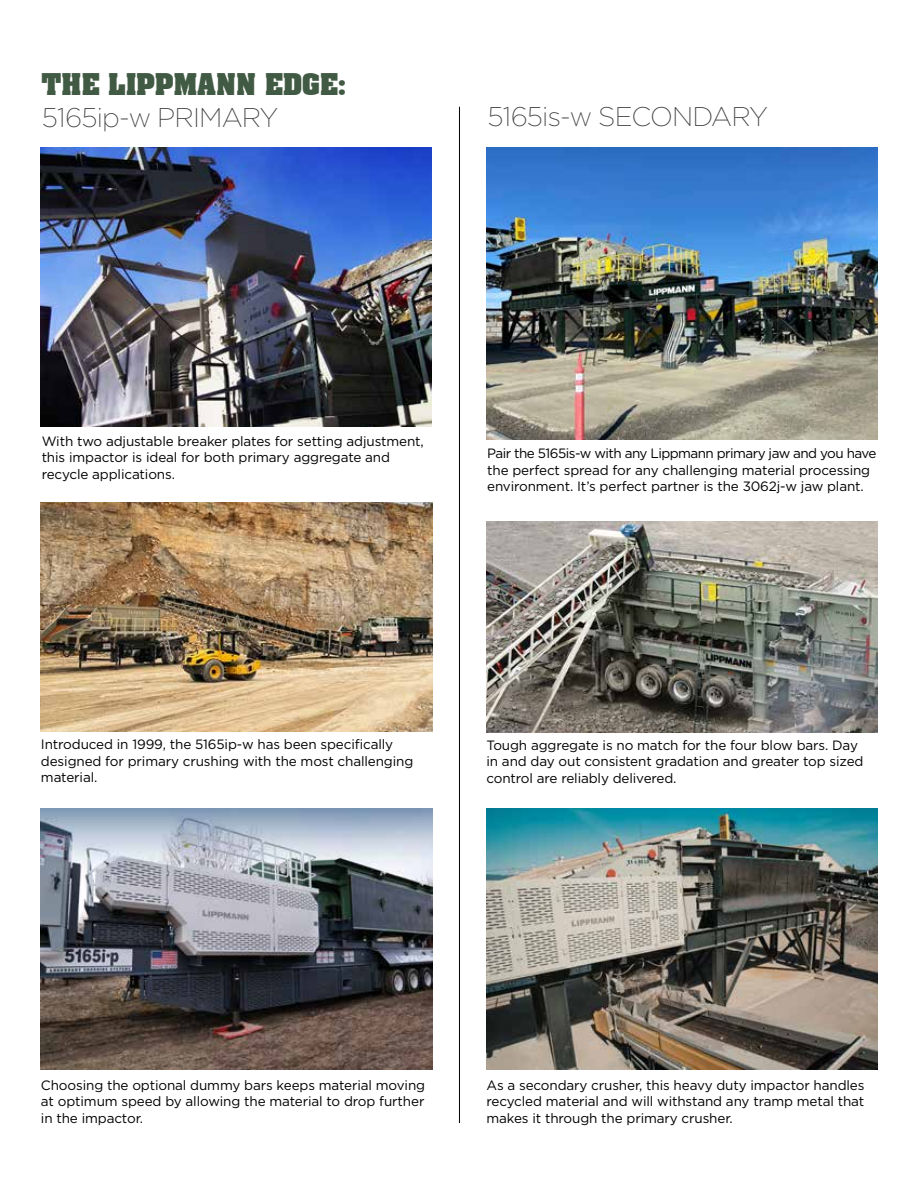
<style>
.page{position:relative;width:918px;height:1188px;background:#fff}
.page>*{position:absolute;margin:0;border:0;box-sizing:border-box;transform-origin:0 0}
.t1{font:200 27px "Gotham";letter-spacing:-.03em;color:#3e3e3e}
.t2{font:700 25.5px "Aardvark";letter-spacing:.01em;color:#415a43}
.t3{font:13.5px/16.5px "Gotham";letter-spacing:-.01em;color:#000}
</style>
<div class="page">
<img style="left:40px;top:147px;width:391px;height:280px">
<img style="left:41px;top:503px;width:391px;height:229px">
<img style="left:41px;top:809px;width:391px;height:261px">
<hr style="left:459px;top:107px;width:1px;height:1016px;background:#000">
<img style="left:486px;top:147px;width:392px;height:293px">
<img style="left:486px;top:521px;width:392px;height:211px">
<img style="left:487px;top:809px;width:391px;height:261px">
<h2 class="t2" style="left:42px;top:62px;width:306px">THE LIPPMANN EDGE:</h2>
<h1 class="t1" style="left:42px;top:103px;width:238px">5165ip-w PRIMARY</h1>
<h1 class="t1" style="left:487px;top:102px;width:282px">5165is-w SECONDARY</h1>
<p class="t3" style="left:42px;top:433px;width:384px">With two adjustable breaker plates for setting adjustment, this impactor is ideal for both primary aggregate and recycle applications.</p>
<p class="t3" style="left:487px;top:445px;width:391px">Pair the 5165is-w with any Lippmann primary jaw and you have the perfect spread for any challenging material processing environment. It’s perfect partner is the 3062j-w jaw plant.</p>
<p class="t3" style="left:41px;top:736px;width:374px">Introduced in 1999, the 5165ip-w has been specifically designed for primary crushing with the most challenging material.</p>
<p class="t3" style="left:486px;top:736px;width:379px">Tough aggregate is no match for the four blow bars. Day in and day out consistent gradation and greater top sized control are reliably delivered.</p>
<p class="t3" style="left:41px;top:1076px;width:386px;text-align:justify">Choosing the optional dummy bars keeps material moving at optimum speed by allowing the material to drop further in the impactor.</p>
<p class="t3" style="left:486px;top:1077px;width:380px;text-align:justify">As a secondary crusher, this heavy duty impactor handles recycled material and will withstand any tramp metal that makes it through the primary crusher.</p>
</div>
